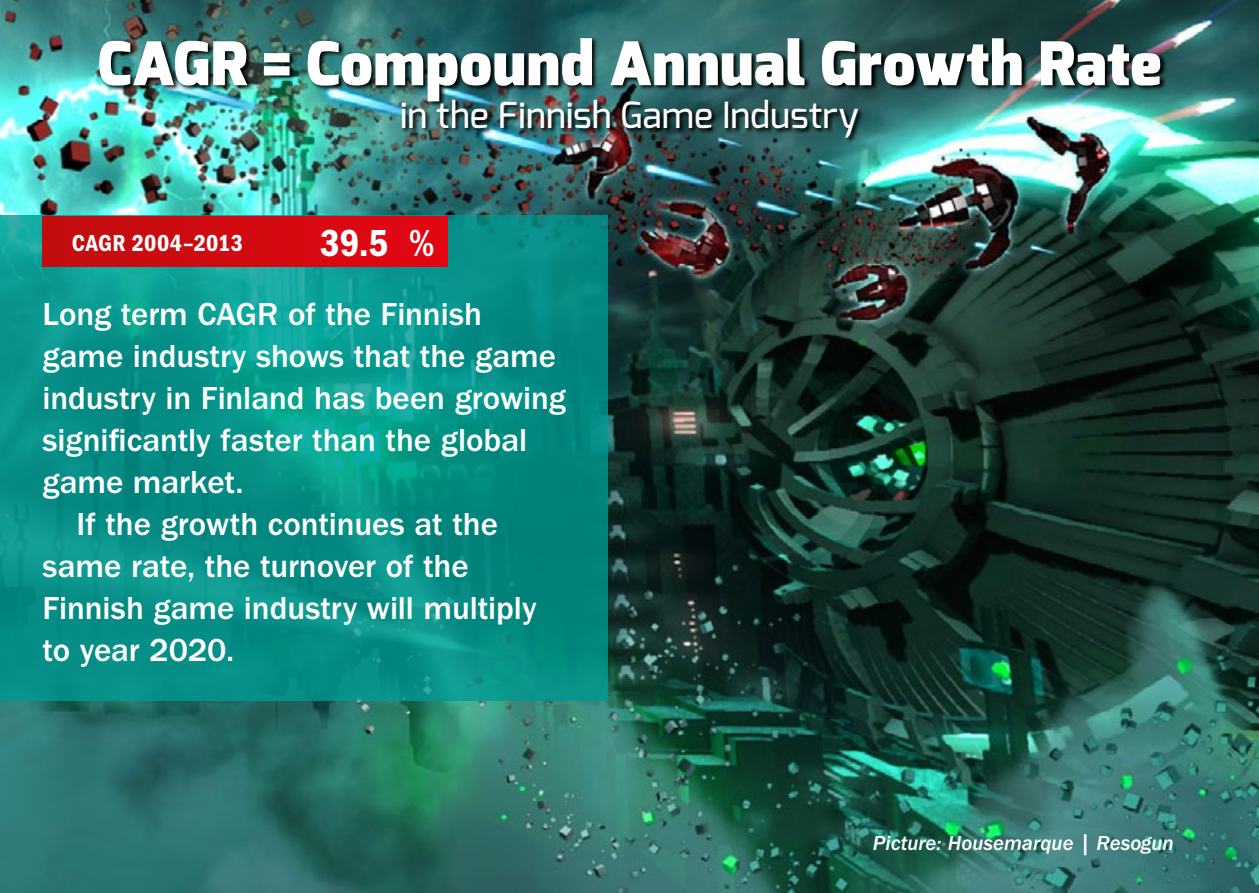
<style>
.page{position:relative;width:1259px;height:893px;background:#fff}
.page>*{position:absolute;margin:0;border:0;box-sizing:border-box;transform-origin:0 0}
.t1{font:900 60px "Exo";letter-spacing:.005em;color:#fff}
.t2{font:39px "ITC Franklin Gothic Std Dm Cd";color:#fff}
.t3{font:500 36px "Exo";letter-spacing:.005em;color:#fff}
.t4{font:500 33px "ITC Franklin Gothic Std";color:#fff}
.t5{font:24px "ITC Franklin Gothic Std Dm Cd";letter-spacing:.015em;color:#fff}
.t6{font:21px "ITC Franklin Gothic Std Med It";color:#fff}
.s1{font-family:"ITC Franklin Gothic Std";font-weight:500;font-stretch:condensed}
</style>
<div class="page">
<img style="left:0;top:0;width:1259px;height:893px">
<svg style="left:0;top:215px;width:608px;height:486px;background:#069188"></svg>
<img style="left:98px;top:37px;width:1070px;height:107px">
<div style="left:43px;top:216px;width:405px;height:51px;background:linear-gradient(to right,#c00e0e,#e30613)"></div>
<h1 class="t1" style="left:97px;top:25px;width:1065px">CAGR = Compound Annual Growth Rate</h1>
<p class="t3" style="left:400px;top:92px;width:460px">in the Finnish Game Industry</p>
<p class="t5" style="left:72px;top:229px;width:173px">CAGR 2004–2013</p>
<p class="t2" style="left:320px;top:221px;width:116px">39.5 <span class="s1">%</span></p>
<p class="t4" style="left:43px;top:295px;width:441px">Long term CAGR of the Finnish</p>
<p class="t4" style="left:43px;top:337px;width:515px">game industry shows that the game</p>
<p class="t4" style="left:43px;top:379px;width:525px">industry in Finland has been growing</p>
<p class="t4" style="left:43px;top:421px;width:486px">significantly faster than the global</p>
<p class="t4" style="left:43px;top:463px;width:203px">game market.</p>
<p class="t4" style="left:77px;top:505px;width:423px">If the growth continues at the</p>
<p class="t4" style="left:43px;top:547px;width:428px">same rate, the turnover of the</p>
<p class="t4" style="left:43px;top:589px;width:496px">Finnish game industry will multiply</p>
<p class="t4" style="left:43px;top:631px;width:193px">to year 2020.</p>
<p class="t6" style="left:873px;top:831px;width:302px">Picture: Housemarque | Resogun</p>
</div>
